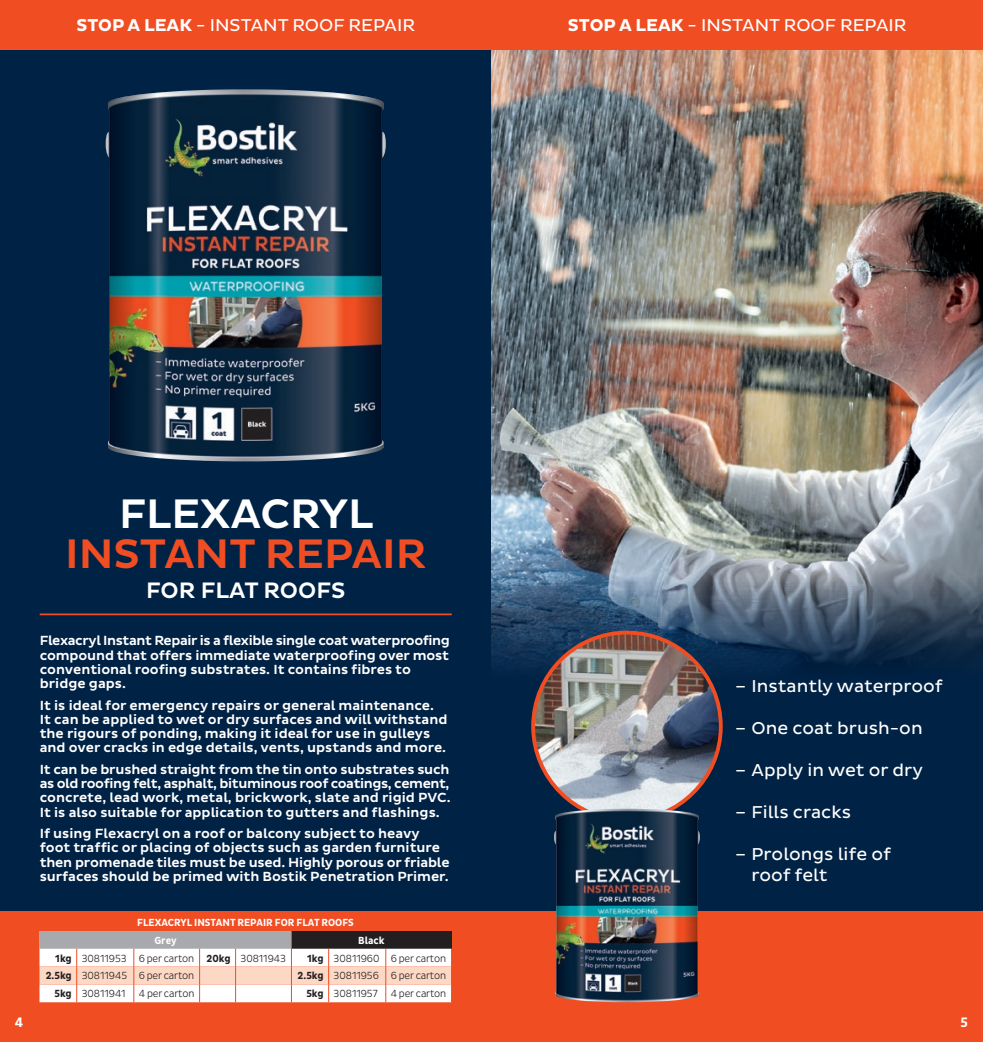
<style>
.page{position:relative;width:983px;height:1042px;background:#fff}
.page>*{position:absolute;margin:0;border:0;box-sizing:border-box;transform-origin:0 0}
.t1{font:500 42px "Pluto Sans";color:#f04d22}
.t2{font:500 42px "Pluto Sans";color:#fff}
.t3{font:500 22.75px "Pluto Sans";color:#fff}
.t4{font:17.5px/21px "Pluto Sans";color:#fff;scale:1.25 1}
.t5{font:17.5px "Pluto Sans";color:#fff}
.t6{font:700 14px "Pluto Sans Cond";color:#fff}
.t7{font:500 13.47px/14.3px "Pluto Sans";color:#fff}
.t8{font:300 10.5px "Pluto Sans Cond";color:#231f20}
.t9{font:700 10.5px/17.8px "Pluto Sans Cond";color:#fff}
.s1{font-weight:700}
</style>
<div class="page">
<div style="left:0;top:0;width:491px;height:1042px;background:#002245"></div>
<img style="left:106px;top:89px;width:280px;height:372px">
<div style="left:0;top:0;width:491px;height:50px;background:#f04d22"></div>
<hr style="left:40px;top:613px;width:411px;height:2px;background:#f04d22">
<div style="left:0;top:911px;width:491px;height:131px;background:#f04d22"></div>
<svg style="left:39px;top:931px;width:413px;height:71px;background:#dcccc6"></svg>
<div style="left:491px;top:0;width:491px;height:1042px;background:#002245"></div>
<div style="left:491px;top:911px;width:491px;height:131px;background:#f04d22"></div>
<img style="left:491px;top:50px;width:491px;height:630px">
<div style="left:491px;top:0;width:491px;height:50px;background:#f04d22"></div>
<img style="left:533px;top:632px;width:187px;height:188px;border-radius:94px">
<img style="left:554px;top:809px;width:145px;height:193px">
<p class="t5" style="left:76px;top:15px;width:340px"><span class="s1">STOP A LEAK</span> - INSTANT ROOF REPAIR</p>
<p class="t5" style="left:568px;top:15px;width:340px"><span class="s1">STOP A LEAK</span> - INSTANT ROOF REPAIR</p>
<p class="t6" style="left:15px;top:1014px;width:10px">4</p>
<h1 class="t2" style="left:119px;top:489px;width:256px">FLEXACRYL</h1>
<h1 class="t1" style="left:65px;top:530px;width:362px">INSTANT REPAIR</h1>
<h2 class="t3" style="left:146px;top:577px;width:201px">FOR FLAT ROOFS</h2>
<p class="t7" style="left:40px;top:634px;width:411px">Flexacryl Instant Repair is a flexible single coat waterproofing compound that offers immediate waterproofing over most conventional roofing substrates. It contains fibres to bridge gaps.</p>
<p class="t7" style="left:40px;top:698px;width:409px">It is ideal for emergency repairs or general maintenance.<br>It can be applied to wet or dry surfaces and will withstand the rigours of ponding, making it ideal for use in gulleys and over cracks in edge details, vents, upstands and more.</p>
<p class="t7" style="left:40px;top:762px;width:412px;text-align:justify">It can be brushed straight from the tin onto substrates such as old roofing felt, asphalt, bituminous roof coatings, cement, concrete, lead work, metal, brickwork, slate and rigid PVC.<br>It is also suitable for application to gutters and flashings.</p>
<p class="t7" style="left:40px;top:826px;width:411px">If using Flexacryl on a roof or balcony subject to heavy foot traffic or placing of objects such as garden furniture then promenade tiles must be used. Highly porous or friable surfaces should be primed with Bostik Penetration Primer.</p>
<p class="t9" style="left:154px;top:913px;width:201px;text-indent:-17px">FLEXACRYL INSTANT REPAIR FOR FLAT ROOFS<br>Grey</p>
<p class="t9" style="left:358px;top:931px;width:28px">Black</p>
<p class="t8" style="left:55px;top:952px;width:232px"><span class="s1">1kg</span> 30811953 6 per carton <span class="s1">20kg</span> 30811943</p>
<p class="t8" style="left:307px;top:952px;width:140px"><span class="s1">1kg</span> 30811960 6 per carton</p>
<p class="t8" style="left:46px;top:970px;width:150px"><span class="s1">2.5kg</span> 30811945 6 per carton</p>
<p class="t8" style="left:297px;top:970px;width:150px"><span class="s1">2.5kg</span> 30811956 6 per carton</p>
<p class="t8" style="left:54px;top:988px;width:73px"><span class="s1">5kg</span> 30811941</p>
<p class="t8" style="left:139px;top:988px;width:57px">4 per carton</p>
<p class="t8" style="left:306px;top:988px;width:141px"><span class="s1">5kg</span> 30811957 4 per carton</p>
<p class="t4" style="left:734px;top:676px;width:168px">- Instantly waterproof</p>
<p class="t4" style="left:734px;top:718px;width:152px">- One coat brush-on</p>
<p class="t4" style="left:734px;top:760px;width:152px">- Apply in wet or dry</p>
<p class="t4" style="left:734px;top:802px;width:95px">- Fills cracks</p>
<p class="t4" style="left:751px;top:844px;width:113px;text-indent:-17px">- Prolongs life of roof felt</p>
<p class="t6" style="left:960px;top:1014px;width:9px">5</p>
</div>
